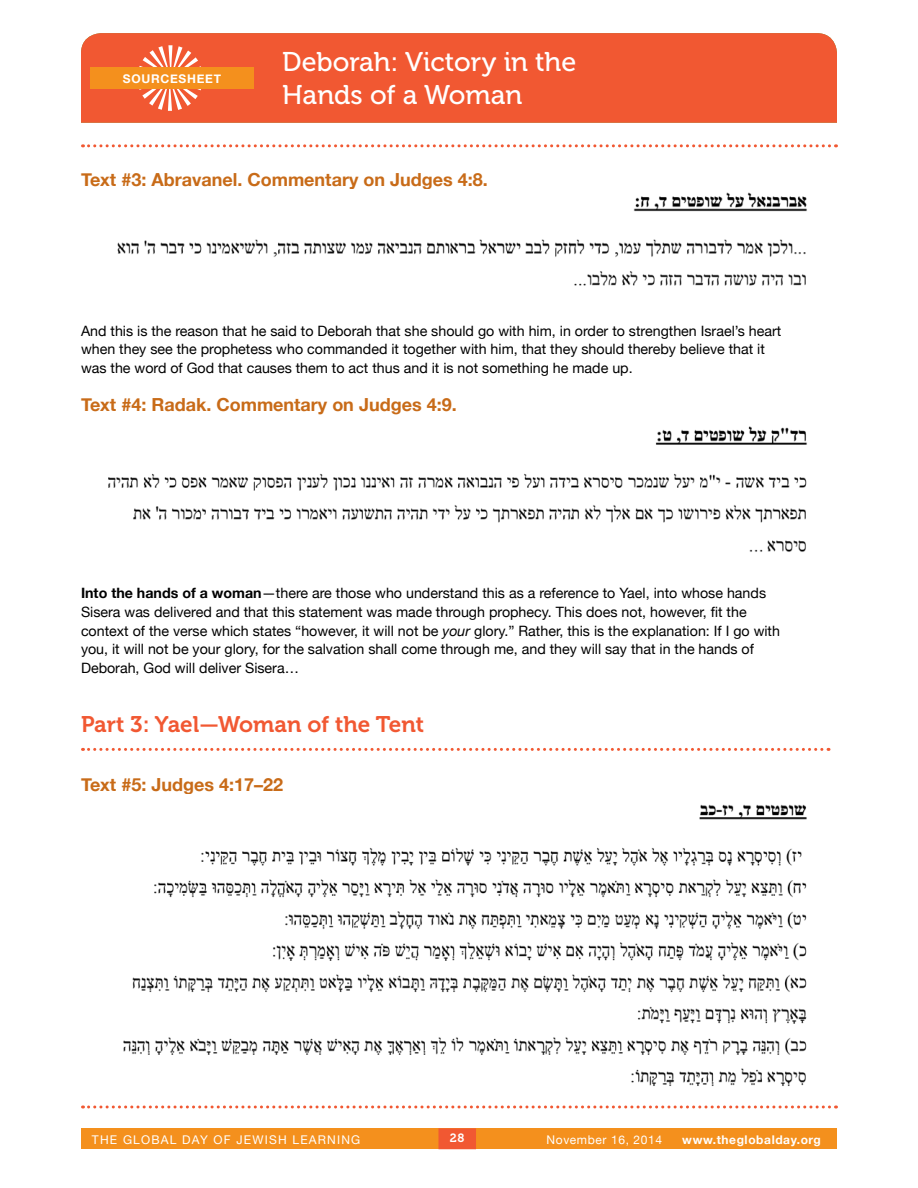
<style>
.page{position:relative;width:918px;height:1188px;background:#fff}
.page>*{position:absolute;margin:0;border:0;box-sizing:border-box;transform-origin:0 0}
.t1{font:27px/32.4px "Museo 500";color:#fff}
.t2{font:22.5px "Museo 700";color:#f15832}
.t3{font:700 18px "Helvetica Neue";color:#c86b18}
.t4{font:14.25px/18.8px "Helvetica Neue";color:#000}
.t5{font:12px "Helvetica Neue";letter-spacing:.05em;color:#fff}
.t6{font:700 12px "Helvetica Neue";letter-spacing:.05em;color:#fff}
.t7{font:12px "Museo 700";color:#fff}
.s1{font-weight:700}
.s2{font-style:italic}
</style>
<div class="page">
<svg style="left:89px;top:144px;width:748px;height:3px"></svg>
<svg style="left:89px;top:1106px;width:748px;height:2px"></svg>
<div style="left:81px;top:33px;width:756px;height:90px;background:#f15832"></div>
<img style="left:117px;top:192px;width:690px;height:94px">
<img style="left:108px;top:426px;width:699px;height:126px">
<svg style="left:89px;top:748px;width:740px;height:3px"></svg>
<img style="left:123px;top:804px;width:684px;height:282px">
<div style="left:81px;top:1128px;width:756px;height:21px;background:#f4901d"></div>
<svg style="left:438px;top:1128px;width:38px;height:21px"></svg>
<svg style="left:132px;top:39px;width:77px;height:77px;background:#f37556"></svg>
<div style="left:90px;top:67px;width:164px;height:22px;background:#f4901d"></div>
<p class="t6" style="left:123px;top:69px;width:97px">sourcesh eet</p>
<h1 class="t1" style="left:282px;top:46px;width:296px">Deborah: Victory in the<br>Hands of a Woman</h1>
<p class="t3" style="left:81px;top:165px;width:408px">Text #3: Abravanel. Commentary on Judges 4:8.</p>
<p class="t4" style="left:81px;top:322px;width:702px">And this is the reason that he said to Deborah that she should go with him, in order to strengthen Israel’s heart when they see the prophetess who commanded it together with him, that they should thereby believe that it was the word of God that causes them to act thus and it is not something he made up.</p>
<p class="t3" style="left:81px;top:390px;width:377px">Text #4: Radak. Commentary on Judges 4:9.</p>
<p class="t4" style="left:81px;top:584px;width:701px"><span class="s1">Into the hands of a woman</span>—there are those who understand this as a reference to Yael, into whose hands Sisera was delivered and that this statement was made through prophecy. This does not, however, fit the context of the verse which states “however, it will not be <span class="s2">your</span> glory.” Rather, this is the explanation: If I go with you, it will not be your glory, for the salvation shall come through me, and they will say that in the hands of Deborah, God will deliver Sisera…</p>
<h2 class="t2" style="left:81px;top:712px;width:345px">Part 3: Yael—Woman of the Tent</h2>
<p class="t3" style="left:81px;top:771px;width:204px">Text #5: Judges 4:17–22</p>
<p class="t7" style="left:450px;top:1131px;width:16px">28</p>
<p class="t6" style="left:682px;top:1130px;width:140px">www.theglobalday.org</p>
<p class="t5" style="left:92px;top:1131px;width:17px">The</p>
<p class="t5" style="left:123px;top:1131px;width:20px">Global</p>
<p class="t5" style="left:182px;top:1131px;width:71px">Day of Jewish</p>
<p class="t5" style="left:292px;top:1131px;width:18px">Learning</p>
<p class="t5" style="left:547px;top:1131px;width:117px">November 16, 2014</p>
</div>
